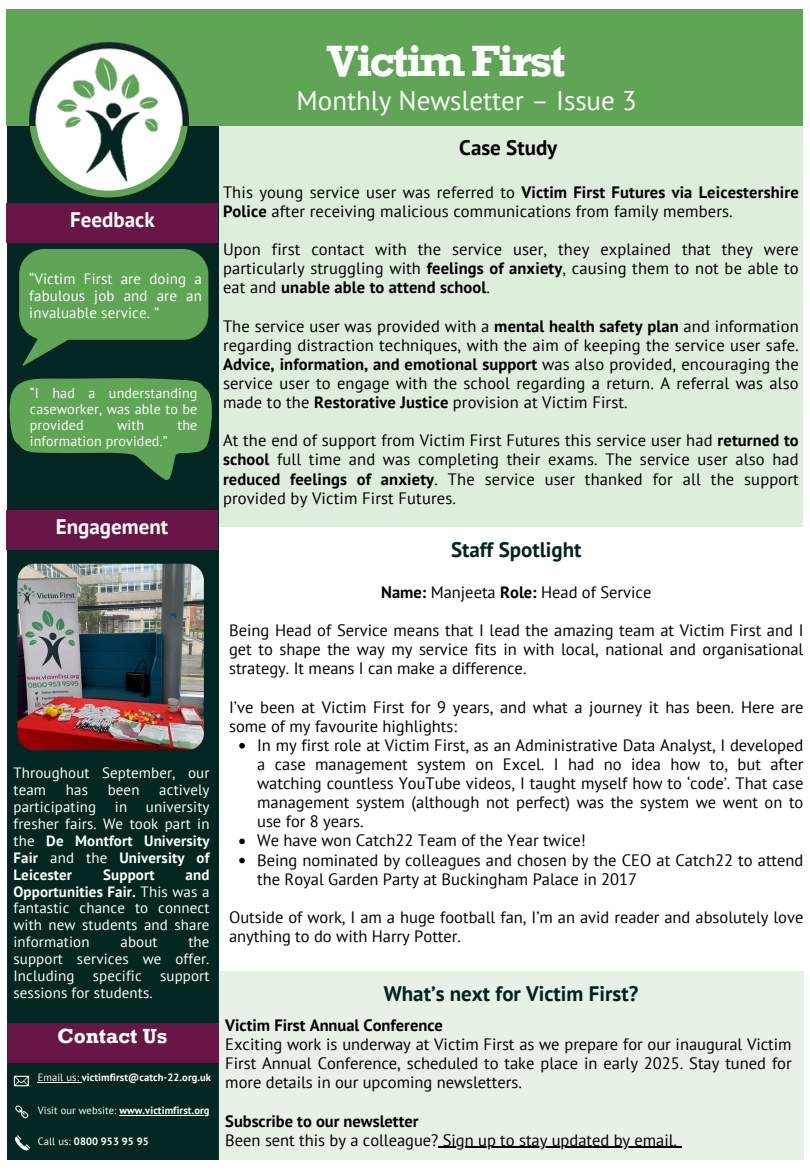
<style>
.page{position:relative;width:810px;height:1170px;background:#fff}
.page>*{position:absolute;margin:0;border:0;box-sizing:border-box;transform-origin:0 0}
.t1{font:700 45px "Rockwell Std";letter-spacing:-.05em;color:#fff}
.t2{font:27px "PT Sans";color:#fff}
.t3{font:700 21px "PT Sans";color:#012320}
.t4{font:700 21px "PT Sans";color:#fff}
.t5{font:700 21px "Rockwell Std";color:#fff}
.t6{font:700 21px "PT Sans";color:#000}
.t7{font:16.5px/19.2px "PT Sans";color:#000}
.t8{font:15px/16.8px "PT Sans";letter-spacing:.01em;color:#fff;text-align:justify}
.t9{font:700 15px/16.8px "PT Sans";letter-spacing:.01em;color:#fff;text-align:justify}
.t10{font:14.1px/15.9px "PT Sans";letter-spacing:.01em;color:#fff;text-align:justify}
.t11{font:700 10.5px "PT Sans";letter-spacing:.01em;color:#fff}
.s1{font-weight:400}
.s2{font-weight:700}
</style>
<div class="page">
<div style="left:219px;top:127px;width:584px;height:400px;background:#dfeddd"></div>
<div style="left:7px;top:125px;width:212px;height:1035px;background:#022622"></div>
<div style="left:7px;top:10px;width:796px;height:116px;background:#60a556"></div>
<svg style="left:14px;top:1076px;width:15px;height:10px"></svg>
<svg style="left:15px;top:1105px;width:14px;height:14px"></svg>
<svg style="left:15px;top:1135px;width:15px;height:16px"></svg>
<div style="left:219px;top:972px;width:584px;height:188px;background:#e7f1e6"></div>
<div style="left:7px;top:203px;width:211px;height:40px;background:#681645"></div>
<div style="left:7px;top:1023px;width:212px;height:39px;background:#681645"></div>
<div style="left:6px;top:510px;width:212px;height:40px;background:#681645"></div>
<svg style="left:19px;top:249px;width:189px;height:117px"></svg>
<img style="left:17px;top:564px;width:187px;height:186px;border-radius:17px">
<svg style="left:9px;top:378px;width:203px;height:102px"></svg>
<hr style="left:38px;top:1082px;width:41px;height:1px;background:#fff">
<hr style="left:120px;top:1115px;width:90px;height:1px;background:#fff">
<hr style="left:438px;top:1147px;width:239px;height:1px;background:#000">
<svg style="left:239px;top:743px;width:6px;height:6px"></svg>
<svg style="left:239px;top:839px;width:6px;height:5px"></svg>
<svg style="left:239px;top:858px;width:6px;height:5px"></svg>
<img style="left:29px;top:42px;width:159px;height:155px">
<h4 class="t4" style="left:70px;top:206px;width:86px">Feedback</h4>
<h4 class="t8" style="left:29px;top:270px;width:174px">“Victim First are doing a fabulous job and are an invaluable service. ”</h4>
<h4 class="t10" style="left:30px;top:385px;width:169px">“I had a understanding caseworker, was able to be provided</h4>
<h4 class="t10" style="left:117px;top:417px;width:29px">with</h4>
<h4 class="t10" style="left:178px;top:417px;width:21px">the</h4>
<h4 class="t10" style="left:30px;top:432px;width:139px">information provided.”</h4>
<h5 class="t4" style="left:56px;top:513px;width:114px">Engagement</h5>
<h3 class="t8" style="left:14px;top:764px;width:197px">Throughout September, our team</h3>
<h3 class="t8" style="left:66px;top:781px;width:24px">has</h3>
<h3 class="t8" style="left:108px;top:781px;width:33px">been</h3>
<h3 class="t8" style="left:159px;top:781px;width:52px">actively</h3>
<h3 class="t8" style="left:14px;top:798px;width:84px">participating</h3>
<h3 class="t8" style="left:115px;top:798px;width:14px">in</h3>
<h3 class="t9" style="left:14px;top:798px;width:198px;text-indent:132px"><span class="s1">university fresher fairs. We took part in the</span> De Montfort University Fair <span class="s1">and the</span> University of Leicester</h3>
<h3 class="t9" style="left:103px;top:866px;width:53px">Support</h3>
<h3 class="t8" style="left:14px;top:866px;width:198px;text-indent:172px"><span class="s2">and Opportunities Fair.</span> This was a fantastic chance to connect with new students and share information</h3>
<h3 class="t8" style="left:14px;top:933px;width:198px;text-indent:175px">the support services we offer.<br>Including specific support sessions for students.</h3>
<h3 class="t8" style="left:120px;top:933px;width:39px">about</h3>
<p class="t5" style="left:57px;top:1029px;width:112px">Contact Us</p>
<p class="t11" style="left:38px;top:1070px;width:175px"><span class="s1">Email us:</span> victimfirst@catch-22.org.uk</p>
<p class="t11" style="left:38px;top:1103px;width:173px"><span class="s1">Visit our website:</span> www.victimfirst.org</p>
<p class="t11" style="left:38px;top:1134px;width:112px"><span class="s1">Call us:</span> 0800 953 95 95</p>
<h3 class="t1" style="left:327px;top:45px;width:240px">Victim First</h3>
<p class="t2" style="left:297px;top:82px;width:342px">Monthly Newsletter – Issue 3</p>
<p class="t6" style="left:459px;top:133px;width:100px">Case Study</p>
<p class="t7" style="left:223px;top:182px;width:577px">This young service user was referred to <span class="s2">Victim First Futures via Leicestershire<br>Police</span> after receiving malicious communications from family members.</p>
<h1 class="t7" style="left:223px;top:239px;width:577px;text-align:justify">Upon first contact with the service user, they explained that they were particularly struggling with <span class="s2">feelings of anxiety</span>, causing them to not be able to eat and <span class="s2">unable able to attend school</span>.</h1>
<p class="t7" style="left:223px;top:316px;width:577px;text-align:justify">The service user was provided with a <span class="s2">mental health safety plan</span> and information regarding distraction techniques, with the aim of keeping the service user safe.<br><span class="s2">Advice, information, and emotional support</span> was also provided, encouraging the service user to engage with the school regarding a return. A referral was also made to the <span class="s2">Restorative Justice</span> provision at Victim First.</p>
<h2 class="t7" style="left:223px;top:431px;width:577px;text-align:justify">At the end of support from Victim First Futures this service user had <span class="s2">returned to school</span> full time and was completing their exams. The service user also had <span class="s2">reduced feelings of anxiety</span>. The service user thanked for all the support provided by Victim First Futures.</h2>
<h4 class="t3" style="left:451px;top:536px;width:132px">Staff Spotlight</h4>
<h3 class="t7" style="left:381px;top:582px;width:272px"><span class="s2">Name:</span> Manjeeta <span class="s2">Role:</span> Head of Service</h3>
<h4 class="t7" style="left:229px;top:620px;width:576px;text-align:justify">Being Head of Service means that I lead the amazing team at Victim First and I get to shape the way my service fits in with local, national and organisational strategy. It means I can make a difference.</h4>
<h4 class="t7" style="left:229px;top:697px;width:576px">I’ve been at Victim First for 9 years, and what a journey it has been. Here are some of my favourite highlights:</h4>
<h4 class="t7" style="left:257px;top:735px;width:548px;text-align:justify">In my first role at Victim First, as an Administrative Data Analyst, I developed a case management system on Excel. I had no idea how to, but after watching countless YouTube videos, I taught myself how to ‘code’. That case management system (although not perfect) was the system we went on to use for 8 years.</h4>
<p class="t7" style="left:257px;top:831px;width:330px">We have won Catch22 Team of the Year twice!</p>
<p class="t7" style="left:257px;top:850px;width:548px">Being nominated by colleagues and chosen by the CEO at Catch22 to attend the Royal Garden Party at Buckingham Palace in 2017</p>
<p class="t7" style="left:229px;top:907px;width:576px">Outside of work, I am a huge football fan, I’m an avid reader and absolutely love anything to do with Harry Potter.</p>
<h4 class="t3" style="left:384px;top:980px;width:256px">What’s next for Victim First?</h4>
<h4 class="t7" style="left:225px;top:1015px;width:568px"><span class="s2">Victim First Annual Conference<br></span>Exciting work is underway at Victim First as we prepare for our inaugural Victim First Annual Conference, scheduled to take place in early 2025. Stay tuned for more details in our upcoming newsletters.</h4>
<h4 class="t7" style="left:225px;top:1111px;width:453px"><span class="s2">Subscribe to our newsletter<br></span>Been sent this by a colleague? Sign up to stay updated by email.</h4>
</div>
